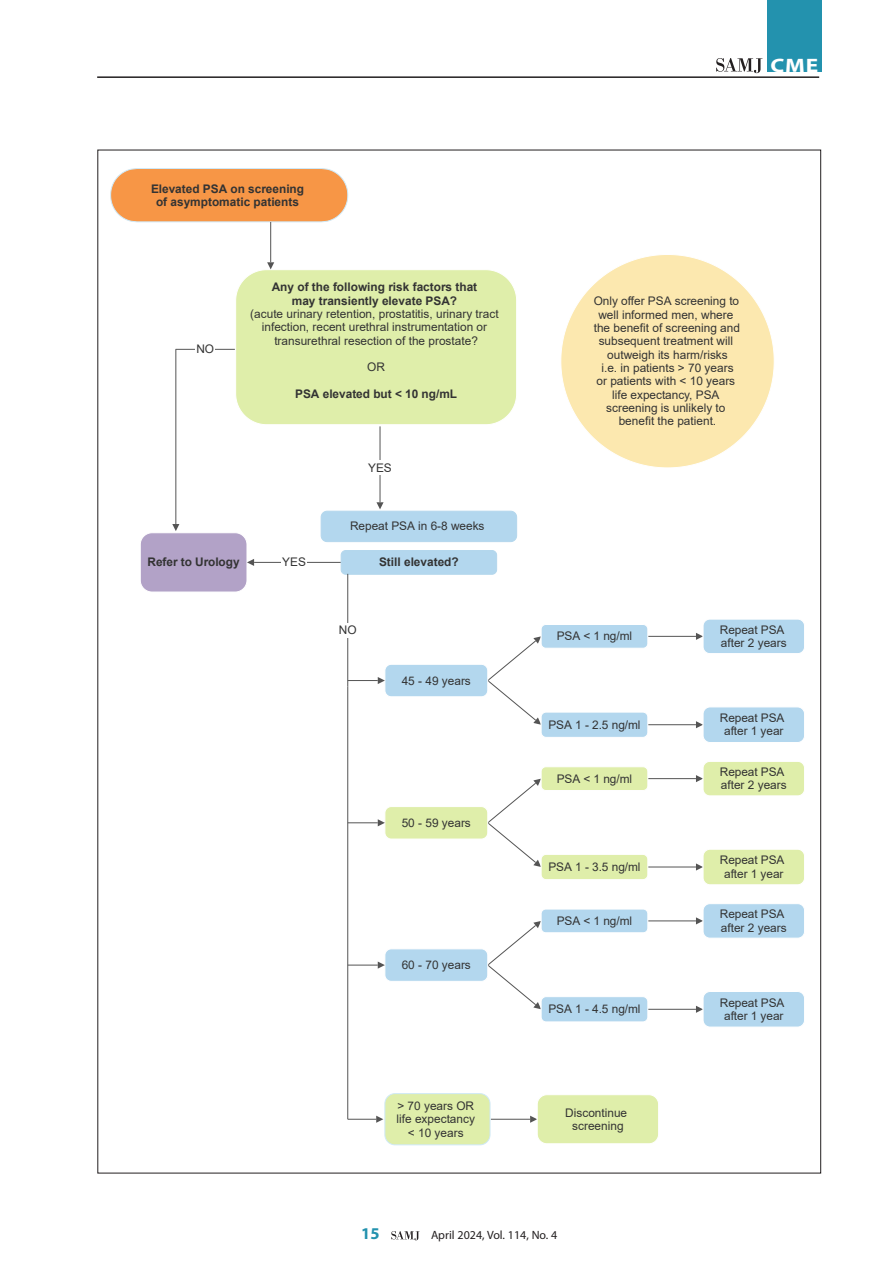
<style>
.page{position:relative;width:893px;height:1263px;background:#fff}
.page>*{position:absolute;margin:0;border:0;box-sizing:border-box;transform-origin:0 0}
.t1{font:700 19.5px "Myriad Pro";color:#fff;scale:1.2 1}
.t2{font:700 16.5px "Myriad Pro";color:#2392ae}
.t3{font:12px "Myriad Pro";color:#231f20}
.t4{font:11.85px/13.4px "Arial";color:#333;text-align:center}
.t5{font:700 11.85px/13.4px "Arial";color:#333;text-align:center}
.s1{font-weight:700}
</style>
<div class="page">
<svg style="left:391px;top:1231px;width:29px;height:9px"></svg>
<hr style="left:97px;top:76px;width:722px;height:2px;background:#231f20">
<svg style="left:716px;top:58px;width:46px;height:15px"></svg>
<div style="left:767px;top:0;width:54px;height:72px;background:#2392ae"></div>
<svg style="left:110px;top:168px;width:238px;height:55px;background:#f59f58"></svg>
<hr style="left:254px;top:562px;width:87px;height:1px;background:#545454">
<div style="left:281px;top:555px;width:26px;height:15px;background:#fff"></div>
<svg style="left:561px;top:255px;width:213px;height:213px"></svg>
<div style="left:340px;top:550px;width:157px;height:25px;background:#b3d7ee"></div>
<hr style="left:648px;top:636px;width:48px;height:1px;background:#545454">
<hr style="left:648px;top:724px;width:48px;height:1px;background:#545454">
<svg style="left:696px;top:619px;width:108px;height:34px;background:#b9d9ee"></svg>
<svg style="left:696px;top:707px;width:108px;height:35px;background:#b8d9ee"></svg>
<hr style="left:648px;top:778px;width:48px;height:1px;background:#545454">
<hr style="left:648px;top:867px;width:48px;height:1px;background:#545454">
<svg style="left:696px;top:762px;width:108px;height:34px;background:#e0eeb1"></svg>
<svg style="left:696px;top:849px;width:108px;height:36px;background:#e1eeb3"></svg>
<hr style="left:648px;top:920px;width:48px;height:1px;background:#545454">
<hr style="left:648px;top:1009px;width:48px;height:1px;background:#545454">
<svg style="left:696px;top:904px;width:108px;height:34px;background:#b8d9ee"></svg>
<svg style="left:696px;top:992px;width:108px;height:35px;background:#b8d9ee"></svg>
<hr style="left:491px;top:1119px;width:39px;height:1px;background:#545454">
<svg style="left:530px;top:1095px;width:128px;height:49px;background:#e1eeb1"></svg>
<hr style="left:347px;top:574px;width:1px;height:112px;background:#545454">
<div style="left:338px;top:623px;width:19px;height:14px;background:#fff"></div>
<hr style="left:347px;top:686px;width:1px;height:433px;background:#545454">
<hr style="left:348px;top:680px;width:30px;height:1px;background:#545454">
<svg style="left:378px;top:625px;width:270px;height:112px"></svg>
<hr style="left:348px;top:822px;width:30px;height:1px;background:#545454">
<svg style="left:378px;top:767px;width:270px;height:112px"></svg>
<hr style="left:348px;top:965px;width:30px;height:1px;background:#545454">
<svg style="left:378px;top:909px;width:270px;height:113px"></svg>
<svg style="left:348px;top:1093px;width:143px;height:52px"></svg>
<hr style="left:380px;top:426px;width:1px;height:76px;background:#545454">
<svg style="left:320px;top:502px;width:197px;height:40px"></svg>
<div style="left:367px;top:460px;width:26px;height:15px;background:#fff"></div>
<hr style="left:176px;top:349px;width:59px;height:1px;background:#545454">
<div style="left:196px;top:342px;width:19px;height:15px;background:#fff"></div>
<hr style="left:175px;top:349px;width:1px;height:175px;background:#545454">
<svg style="left:140px;top:524px;width:114px;height:68px"></svg>
<hr style="left:270px;top:222px;width:1px;height:40px;background:#545454">
<svg style="left:236px;top:262px;width:280px;height:163px;background:#e1efb0"></svg>
<p class="t5" style="left:151px;top:182px;width:155px">Elevated PSA on screening of asymptomatic patients</p>
<p class="t4" style="left:196px;top:342px;width:19px">NO</p>
<p class="t4" style="left:250px;top:280px;width:250px"><span class="s1">Any of the following risk factors that<br>may transiently elevate PSA?<br></span>(acute urinary retention, prostatitis, urinary tract infection, recent urethral instrumentation or transurethral resection of the prostate?</p>
<p class="t4" style="left:367px;top:360px;width:19px">OR</p>
<p class="t5" style="left:295px;top:387px;width:163px">PSA elevated but &lt; 10 ng/mL</p>
<p class="t5" style="left:148px;top:556px;width:93px">Refer to Urology</p>
<p class="t4" style="left:282px;top:555px;width:25px">YES</p>
<p class="t4" style="left:368px;top:461px;width:25px">YES</p>
<p class="t4" style="left:350px;top:520px;width:136px">Repeat PSA in 6-8 weeks</p>
<p class="t5" style="left:379px;top:556px;width:81px">Still elevated?</p>
<p class="t4" style="left:339px;top:623px;width:19px">NO</p>
<p class="t4" style="left:402px;top:674px;width:71px">45 - 49 years</p>
<p class="t4" style="left:402px;top:816px;width:71px">50 - 59 years</p>
<p class="t4" style="left:402px;top:958px;width:71px">60 - 70 years</p>
<h1 class="t1" style="left:771px;top:53px;width:41px">CME</h1>
<p class="t4" style="left:594px;top:294px;width:148px">Only offer PSA screening to well informed men, where the benefit of screening and subsequent treatment will outweigh its harm/risks<br>i.e. in patients &gt; 70 years<br>or patients with &lt; 10 years life expectancy, PSA screening is unlikely to benefit the patient.</p>
<p class="t4" style="left:557px;top:629px;width:77px">PSA &lt; 1 ng/ml</p>
<p class="t4" style="left:548px;top:718px;width:94px">PSA 1 - 2.5 ng/ml</p>
<p class="t4" style="left:557px;top:772px;width:77px">PSA &lt; 1 ng/ml</p>
<p class="t4" style="left:548px;top:860px;width:94px">PSA 1 - 3.5 ng/ml</p>
<p class="t4" style="left:557px;top:914px;width:77px">PSA &lt; 1 ng/ml</p>
<p class="t4" style="left:548px;top:1002px;width:94px">PSA 1 - 4.5 ng/ml</p>
<p class="t4" style="left:720px;top:623px;width:68px;text-align:left">Repeat PSA after 2 years</p>
<p class="t4" style="left:720px;top:711px;width:66px">Repeat PSA after 1 year</p>
<p class="t4" style="left:720px;top:765px;width:68px;text-align:left">Repeat PSA after 2 years</p>
<p class="t4" style="left:720px;top:853px;width:66px">Repeat PSA after 1 year</p>
<p class="t4" style="left:720px;top:907px;width:68px;text-align:left">Repeat PSA after 2 years</p>
<p class="t4" style="left:720px;top:996px;width:66px">Repeat PSA after 1 year</p>
<p class="t4" style="left:397px;top:1099px;width:80px">&gt; 70 years OR life expectancy &lt; 10 years</p>
<p class="t4" style="left:565px;top:1106px;width:63px">Discontinue screening</p>
<h2 class="t2" style="left:361px;top:1223px;width:20px">15</h2>
<p class="t3" style="left:431px;top:1228px;width:128px">April 2024, Vol. 114, No. 4</p>
</div>
